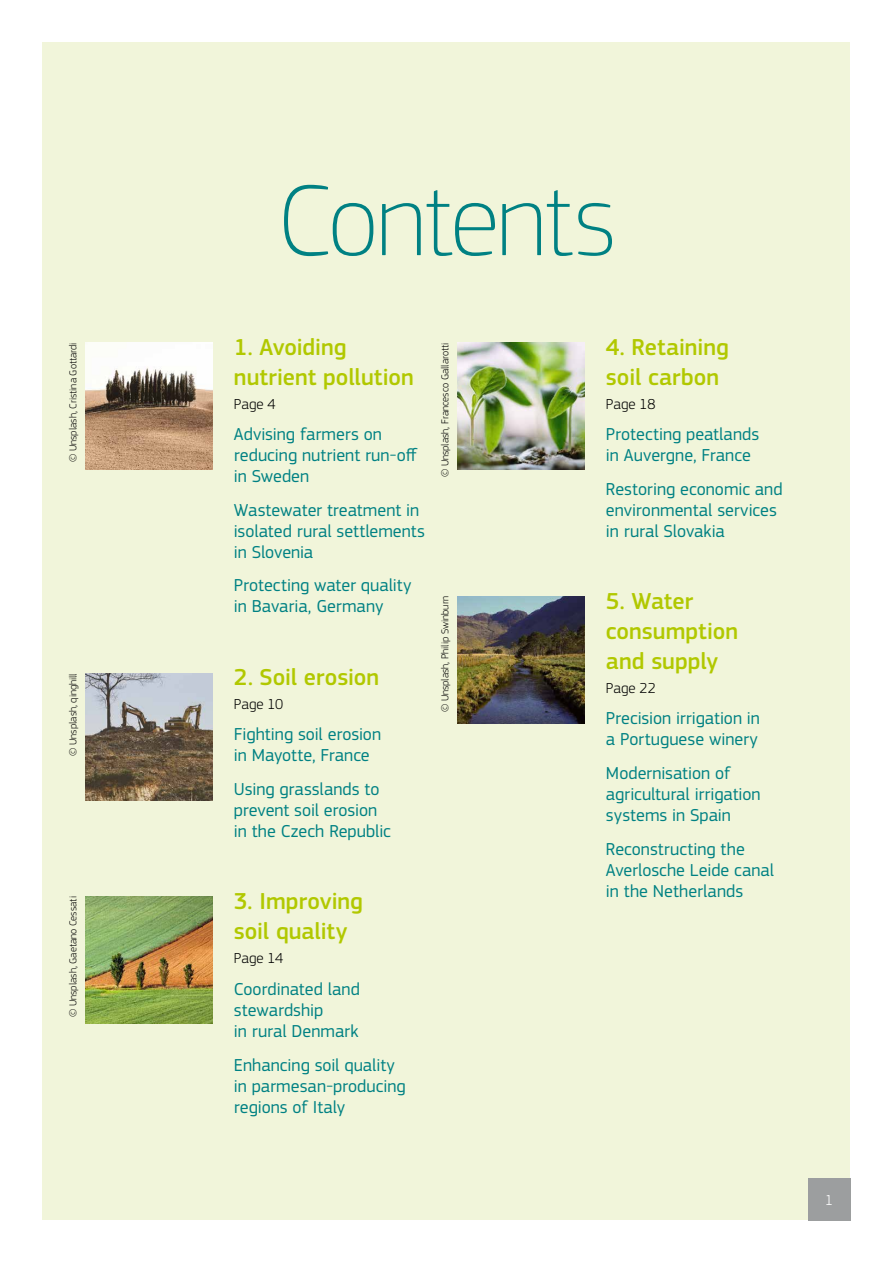
<style>
.page{position:relative;width:893px;height:1263px;background:#fff}
.page>*{position:absolute;margin:0;border:0;box-sizing:border-box;transform-origin:0 0}
.t1{font:100 105px "EC Square Sans Pro";letter-spacing:-.02em;color:#008183}
.t2{font:500 24px/30px "EC Square Sans Pro";color:#b1c800}
.t3{font:18px/21px "EC Square Sans Pro";color:#008183}
.t4{font:300 15px "EC Square Sans Pro";letter-spacing:.01em;color:#000}
.t5{font:300 15px "EC Square Sans Pro";color:#fff}
.t6{font:300 10.5px "EC Square Sans Pro";color:#000}
</style>
<div class="page">
<div style="left:43px;top:43px;width:807px;height:1177px;background:#f1f5da"></div>
<img style="left:85px;top:342px;width:128px;height:128px">
<img style="left:457px;top:342px;width:128px;height:128px">
<img style="left:457px;top:596px;width:128px;height:128px">
<img style="left:85px;top:673px;width:128px;height:128px">
<img style="left:85px;top:896px;width:128px;height:128px">
<div style="left:808px;top:1178px;width:42px;height:42px;background:#9c9e9f"></div>
<h1 class="t1" style="left:277px;top:159px;width:341px">Contents</h1>
<h2 class="t2" style="left:234px;top:332px;width:181px">1. Avoiding nutrient pollution</h2>
<p class="t4" style="left:234px;top:395px;width:43px">Page 4</p>
<p class="t3" style="left:234px;top:423px;width:185px">Advising farmers on reducing nutrient run-off in Sweden</p>
<p class="t3" style="left:234px;top:499px;width:193px">Wastewater treatment in isolated rural settlements in Slovenia</p>
<p class="t3" style="left:234px;top:575px;width:179px">Protecting water quality in Bavaria, Germany</p>
<p class="t6" style="left:67px;top:462px;width:121px;rotate:-90deg">© Unsplash, Cristina Gottardi</p>
<p class="t6" style="left:439px;top:477px;width:137px;rotate:-90deg">© Unsplash, Francesco Gallarotti</p>
<p class="t6" style="left:439px;top:712px;width:117px;rotate:-90deg">© Unsplash, Philip Swinburn</p>
<h2 class="t2" style="left:234px;top:662px;width:147px">2. Soil erosion</h2>
<p class="t4" style="left:234px;top:695px;width:51px">Page 10</p>
<p class="t3" style="left:234px;top:724px;width:149px">Fighting soil erosion in Mayotte, France</p>
<p class="t3" style="left:234px;top:779px;width:158px">Using grasslands to prevent soil erosion in the Czech Republic</p>
<p class="t6" style="left:67px;top:756px;width:84px;rotate:-90deg">© Unsplash, qinghill</p>
<p class="t6" style="left:67px;top:1017px;width:122px;rotate:-90deg">© Unsplash, Gaetano Cessati</p>
<h2 class="t2" style="left:234px;top:887px;width:131px">3. Improving soil quality</h2>
<p class="t4" style="left:234px;top:950px;width:51px">Page 14</p>
<p class="t3" style="left:234px;top:978px;width:128px">Coordinated land stewardship<br>in rural Denmark</p>
<p class="t3" style="left:234px;top:1054px;width:173px">Enhancing soil quality in parmesan‑producing regions of Italy</p>
<h2 class="t2" style="left:606px;top:332px;width:124px">4. Retaining soil carbon</h2>
<p class="t4" style="left:606px;top:395px;width:51px">Page 18</p>
<p class="t3" style="left:606px;top:423px;width:155px">Protecting peatlands in Auvergne, France</p>
<p class="t3" style="left:606px;top:478px;width:178px">Restoring economic and environmental services in rural Slovakia</p>
<h2 class="t2" style="left:606px;top:587px;width:134px">5. Water consumption and supply</h2>
<p class="t4" style="left:606px;top:679px;width:52px">Page 22</p>
<p class="t3" style="left:606px;top:708px;width:156px">Precision irrigation in a Portuguese winery</p>
<p class="t3" style="left:606px;top:763px;width:156px">Modernisation of agricultural irrigation systems in Spain</p>
<p class="t3" style="left:606px;top:839px;width:170px">Reconstructing the<br>Averlosche Leide canal in the Netherlands</p>
<p class="t5" style="left:825px;top:1191px;width:10px">1</p>
</div>
